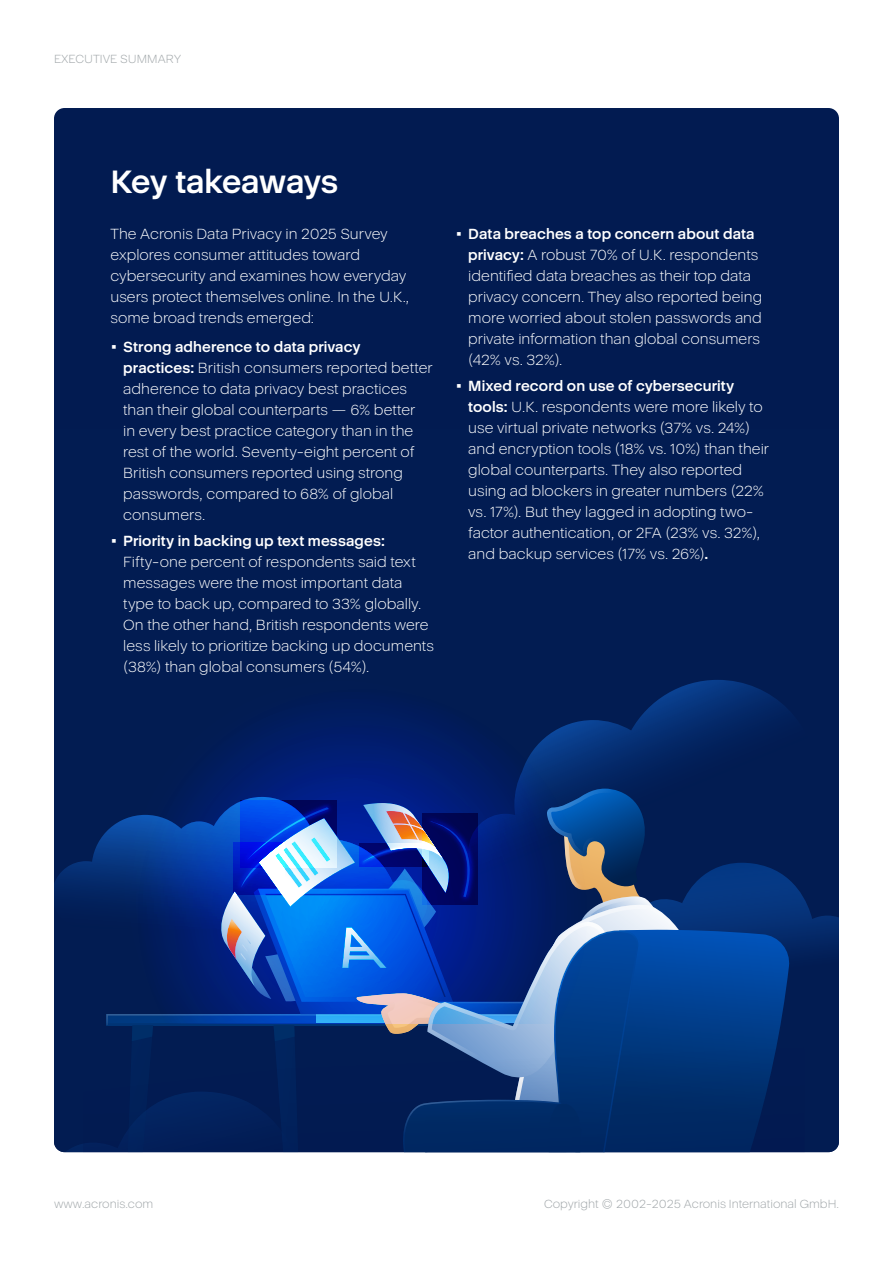
<style>
.page{position:relative;width:893px;height:1263px;background:#fff}
.page>*{position:absolute;margin:0;border:0;box-sizing:border-box;transform-origin:0 0}
.t1{font:700 33px "Acronis Cyber";letter-spacing:-.015em;color:#fff}
.t2{font:300 15px/21px "Acronis Cyber";letter-spacing:.005em;color:#fff}
.t3{font:700 15px "Acronis Cyber";letter-spacing:.01em;color:#fff}
.t4{font:300 12px "Acronis Cyber";color:#a0a6a9}
.s1{font-weight:700}
</style>
<div class="page">
<div style="left:54px;top:108px;width:785px;height:1044px;background:#021b51;border-radius:10px"></div>
<svg style="left:587px;top:680px;width:204px;height:109px"></svg>
<svg style="left:54px;top:789px;width:785px;height:363px"></svg>
<svg style="left:576px;top:720px;width:11px;height:286px;background:#355b8d"></svg>
<svg style="left:115px;top:789px;width:11px;height:217px"></svg>
<svg style="left:126px;top:706px;width:450px;height:300px"></svg>
<svg style="left:83px;top:1006px;width:722px;height:146px"></svg>
<p class="t4" style="left:54px;top:52px;width:129px">EXECUTIVE SUMMARY</p>
<h1 class="t1" style="left:110px;top:162px;width:229px">Key takeaways</h1>
<p class="t2" style="left:110px;top:224px;width:300px">The Acronis Data Privacy in 2025 Survey explores consumer attitudes toward cybersecurity and examines how everyday users protect themselves online. In the U.K., some broad trends emerged:</p>
<p class="t2" style="left:123px;top:336px;width:311px;text-indent:-13px"><span class="s1">• Strong adherence to data privacy practices:</span> British consumers reported better adherence to data privacy best practices than their global counterparts — 6% better<br>in every best practice category than in the rest of the world. Seventy-eight percent of British consumers reported using strong passwords, compared to 68% of global consumers.</p>
<p class="t3" style="left:110px;top:531px;width:276px">• Priority in backing up text messages:</p>
<p class="t2" style="left:123px;top:551px;width:312px">Fifty-one percent of respondents said text messages were the most important data type to back up, compared to 33% globally.<br>On the other hand, British respondents were less likely to prioritize backing up documents (38%) than global consumers (54%).</p>
<p class="t2" style="left:468px;top:224px;width:295px;text-indent:-13px"><span class="s1">• Data breaches a top concern about data privacy:</span> A robust 70% of U.K. respondents identified data breaches as their top data privacy concern. They also reported being more worried about stolen passwords and private information than global consumers (42% vs. 32%).</p>
<p class="t2" style="left:468px;top:375px;width:302px;text-indent:-13px"><span class="s1">• Mixed record on use of cybersecurity tools:</span> U.K. respondents were more likely to use virtual private networks (37% vs. 24%) and encryption tools (18% vs. 10%) than their global counterparts. They also reported using ad blockers in greater numbers (22% vs. 17%). But they lagged in adopting two&shy;factor authentication, or 2FA (23% vs. 32%), and backup services (17% vs. 26%)<span class="s1">.</span></p>
<p class="t4" style="left:54px;top:1196px;width:101px">www.acronis.com</p>
<p class="t4" style="left:544px;top:1197px;width:296px">Copyright © 2002-2025 Acronis International GmbH.</p>
</div>
